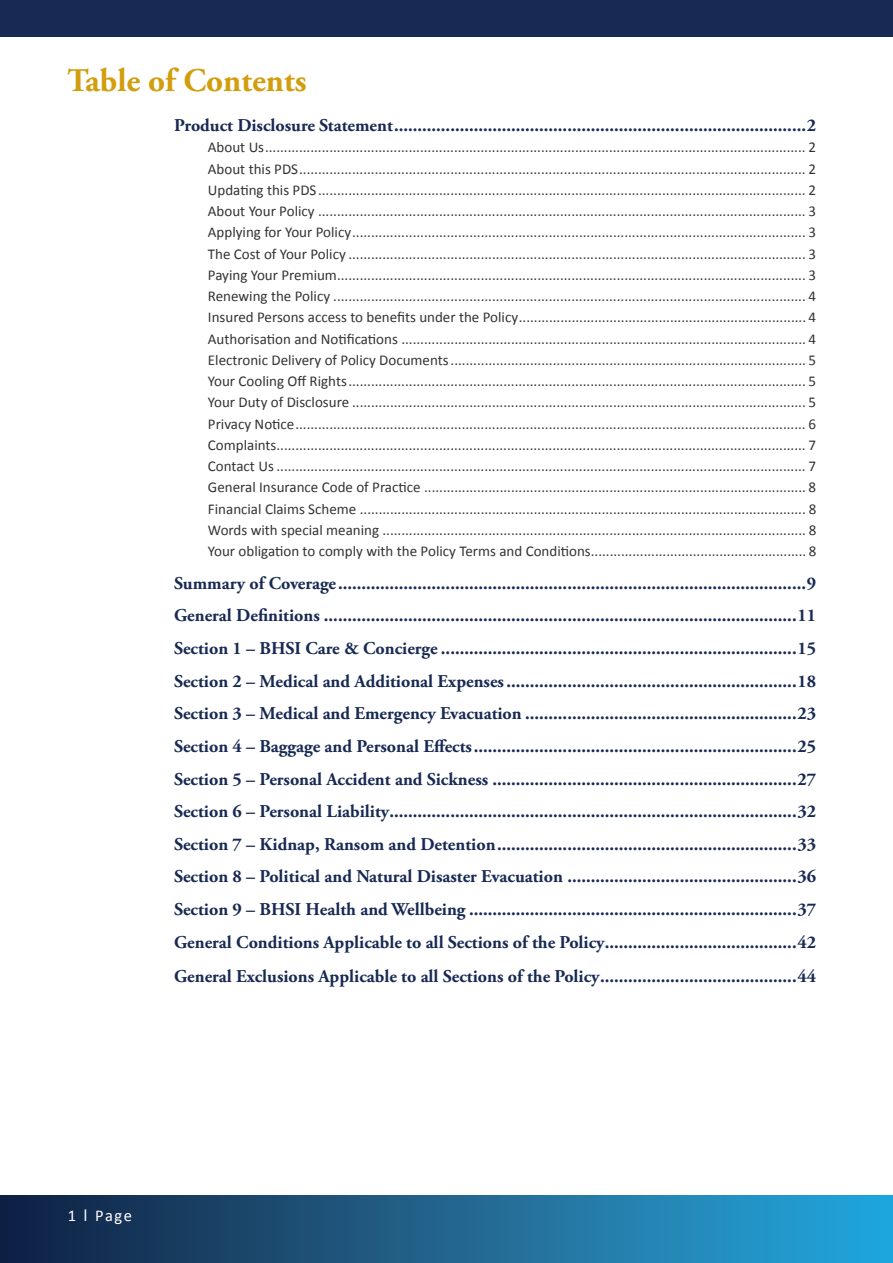
<style>
.page{position:relative;width:893px;height:1263px;background:#fff}
.page>*{position:absolute;margin:0;border:0;box-sizing:border-box;transform-origin:0 0}
.t1{font:700 33px "Adobe Garamond Pro";color:#d29e0e}
.t2{font:700 18px/32.7px "Adobe Garamond Pro";color:#182a54;text-align:justify}
.t3{font:16.5px "Calibri";color:#fff}
.t4{font:15px/21.3px "Calibri";color:#333334;text-align:justify}
.s1{font-size:18.6px}
</style>
<div class="page">
<div style="left:0;top:1195px;width:893px;height:68px;background:linear-gradient(to right,#152040,#28a9de)"></div>
<div style="left:0;top:0;width:893px;height:37px;background:#182a54"></div>
<hr style="left:892px;top:239px;width:1px;height:190px;background:#e6e7e8">
<h1 class="t1" style="left:68px;top:62px;width:241px">Table of Contents</h1>
<p class="t2" style="left:174px;top:109px;width:644px">Product Disclosure Statement........................................................................................2</p>
<p class="t4" style="left:208px;top:136px;width:610px">About Us............................................................................................................................................... 2<br>About this PDS...................................................................................................................................... 2<br>Updating this PDS................................................................................................................................. 2<br>About Your Policy ................................................................................................................................. 3<br>Applying for Your Policy........................................................................................................................ 3<br>The Cost of Your Policy ......................................................................................................................... 3<br>Paying Your Premium............................................................................................................................ 3<br>Renewing the Policy ............................................................................................................................. 4<br>Insured Persons access to benefits under the Policy............................................................................ 4<br>Authorisation and Notifications ........................................................................................................... 4<br>Electronic Delivery of Policy Documents.............................................................................................. 5<br>Your Cooling Off Rights......................................................................................................................... 5<br>Your Duty of Disclosure ........................................................................................................................ 5<br>Privacy Notice....................................................................................................................................... 6<br>Complaints............................................................................................................................................ 7<br>Contact Us ............................................................................................................................................ 7<br>General Insurance Code of Practice ..................................................................................................... 8<br>Financial Claims Scheme ...................................................................................................................... 8<br>Words with special meaning ................................................................................................................ 8<br>Your obligation to comply with the Policy Terms and Conditions......................................................... 8</p>
<p class="t2" style="left:174px;top:567px;width:644px">Summary of Coverage....................................................................................................9<br>General Definitions .....................................................................................................11<br>Section 1 – BHSI Care &amp; Concierge ............................................................................15<br>Section 2 – Medical and Additional Expenses..............................................................18<br>Section 3 – Medical and Emergency Evacuation ..........................................................23<br>Section 4 – Baggage and Personal Effects.....................................................................25<br>Section 5 – Personal Accident and Sickness .................................................................27<br>Section 6 – Personal Liability.......................................................................................32<br>Section 7 – Kidnap, Ransom and Detention................................................................33<br>Section 8 – Political and Natural Disaster Evacuation .................................................36<br>Section 9 – BHSI Health and Wellbeing ......................................................................37<br>General Conditions Applicable to all Sections of the Policy.........................................42<br>General Exclusions Applicable to all Sections of the Policy..........................................44</p>
<p class="t3" style="left:68px;top:1204px;width:66px">1 <span class="s1">I</span> Page</p>
</div>
